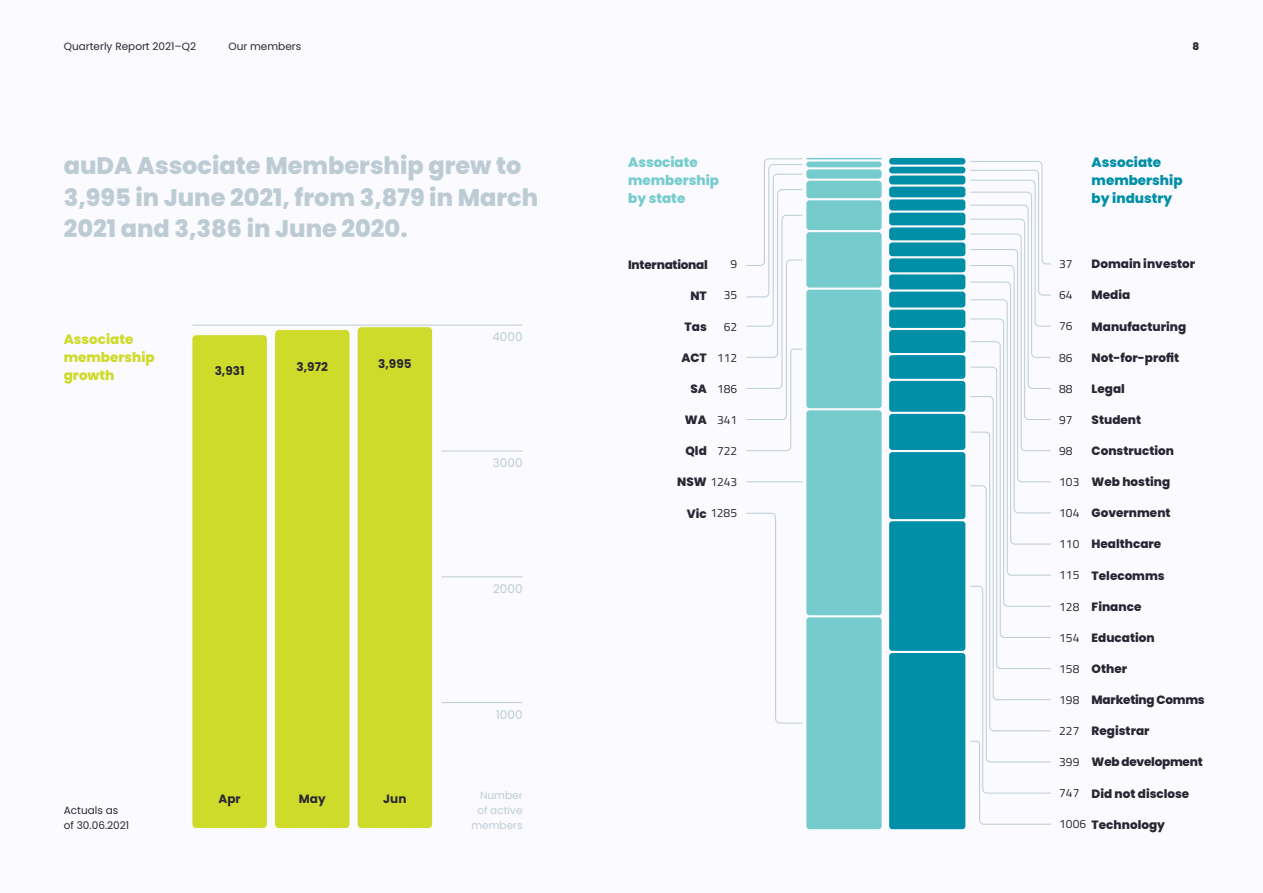
<style>
.page{position:relative;width:1263px;height:893px;background:#fafaff}
.page>*{position:absolute;margin:0;border:0;box-sizing:border-box;transform-origin:0 0}
.t1{font:800 24px/31.5px "Poppins";color:#bdccd4}
.t2{font:800 13.5px/18px "Poppins";color:#008fa6}
.t3{font:800 13.5px/18px "Poppins";color:#76cccd}
.t4{font:800 13.5px/18px "Poppins";color:#cfdb2b}
.t5{font:800 12px "Poppins";color:#292633}
.t6{font:800 12px "Poppins";letter-spacing:-.02em;color:#292633}
.t7{font:12px "Titillium Web";color:#292633}
.t8{font:700 12px "Poppins";color:#292633}
.t9{font:12px "Poppins";color:#bdccd4}
.t10{font:10.5px/15px "Poppins";color:#292633}
.t11{font:10.5px/15px "Poppins";color:#bdccd4;text-align:right}
.t12{font:800 10.5px "Poppins";color:#292633}
.s1{font-family:"Titillium Web";font-weight:400}
.s2{font-family:"Poppins";font-weight:800}
</style>
<div class="page">
<div style="left:357px;top:327px;width:76px;height:501px;background:#cfdb2b;border-radius:4px"></div>
<div style="left:357px;top:326px;width:76px;height:503px;border:1px solid #fafaff;border-radius:4px"></div>
<div style="left:274px;top:330px;width:76px;height:498px;background:#cfdb2b;border-radius:4px"></div>
<div style="left:274px;top:329px;width:76px;height:500px;border:1px solid #fafaff;border-radius:4px"></div>
<div style="left:192px;top:335px;width:75px;height:493px;background:#cfdb2b;border-radius:4px"></div>
<div style="left:191px;top:334px;width:77px;height:495px;border:1px solid #fafaff;border-radius:4px"></div>
<hr style="left:442px;top:451px;width:81px;height:1px;background:#bdccd4">
<hr style="left:193px;top:325px;width:330px;height:1px;background:#bdccd4">
<hr style="left:442px;top:577px;width:81px;height:1px;background:#bdccd4">
<hr style="left:442px;top:702px;width:81px;height:1px;background:#bdccd4">
<hr style="left:746px;top:482px;width:56px;height:1px;background:#bdccd4">
<svg style="left:746px;top:513px;width:56px;height:210px"></svg>
<svg style="left:746px;top:158px;width:57px;height:293px"></svg>
<svg style="left:970px;top:161px;width:81px;height:664px"></svg>
<div style="left:806px;top:162px;width:76px;height:5px;background:#76cccd;border-radius:3px"></div>
<div style="left:806px;top:169px;width:76px;height:10px;background:#76cccd;border-radius:3px"></div>
<div style="left:806px;top:181px;width:76px;height:17px;background:#76cccd;border-radius:3px"></div>
<div style="left:806px;top:200px;width:76px;height:30px;background:#76cccd;border-radius:3px"></div>
<div style="left:806px;top:232px;width:76px;height:56px;background:#76cccd;border-radius:3px"></div>
<div style="left:806px;top:290px;width:76px;height:118px;background:#76cccd;border-radius:3px"></div>
<div style="left:806px;top:410px;width:76px;height:205px;background:#76cccd;border-radius:3px"></div>
<div style="left:806px;top:617px;width:76px;height:212px;background:#76cccd;border-radius:3px"></div>
<hr style="left:806px;top:158px;width:76px;height:1px;background:#76cccd">
<div style="left:889px;top:158px;width:76px;height:7px;background:#008fa6;border-radius:3px"></div>
<div style="left:889px;top:167px;width:76px;height:6px;background:#008fa6;border-radius:3px"></div>
<div style="left:889px;top:176px;width:76px;height:8px;background:#008fa6;border-radius:3px"></div>
<div style="left:889px;top:187px;width:76px;height:10px;background:#008fa6;border-radius:3px"></div>
<div style="left:889px;top:199px;width:76px;height:12px;background:#008fa6;border-radius:3px"></div>
<div style="left:889px;top:213px;width:76px;height:12px;background:#008fa6;border-radius:3px"></div>
<div style="left:889px;top:227px;width:76px;height:13px;background:#008fa6;border-radius:3px"></div>
<div style="left:889px;top:242px;width:76px;height:14px;background:#008fa6;border-radius:3px"></div>
<div style="left:889px;top:258px;width:76px;height:14px;background:#008fa6;border-radius:3px"></div>
<div style="left:889px;top:274px;width:76px;height:15px;background:#008fa6;border-radius:3px"></div>
<div style="left:889px;top:292px;width:76px;height:15px;background:#008fa6;border-radius:3px"></div>
<div style="left:889px;top:310px;width:76px;height:18px;background:#008fa6;border-radius:3px"></div>
<div style="left:889px;top:330px;width:76px;height:23px;background:#008fa6;border-radius:3px"></div>
<div style="left:889px;top:355px;width:76px;height:24px;background:#008fa6;border-radius:3px"></div>
<div style="left:889px;top:381px;width:76px;height:31px;background:#008fa6;border-radius:3px"></div>
<div style="left:889px;top:414px;width:76px;height:36px;background:#008fa6;border-radius:3px"></div>
<div style="left:889px;top:452px;width:76px;height:67px;background:#008fa6;border-radius:3px"></div>
<div style="left:889px;top:521px;width:76px;height:130px;background:#008fa6;border-radius:3px"></div>
<div style="left:889px;top:653px;width:76px;height:176px;background:#008fa6;border-radius:3px"></div>
<p class="t10" style="left:64px;top:39px;width:134px">Quarterly Report 2021–Q2</p>
<p class="t10" style="left:228px;top:39px;width:74px">Our members</p>
<p class="t12" style="left:1192px;top:40px;width:8px">8</p>
<h1 class="t1" style="left:64px;top:150px;width:476px">auDA Associate Membership grew to<br>3,995 in June 2021, from 3,879 in March<br>2021 and 3,386 in June 2020.</h1>
<p class="t4" style="left:64px;top:330px;width:92px">Associate membership growth</p>
<p class="t10" style="left:64px;top:803px;width:67px">Actuals as of 30.06.2021</p>
<p class="t8" style="left:215px;top:364px;width:31px">3,931</p>
<p class="t8" style="left:297px;top:360px;width:33px">3,972</p>
<p class="t8" style="left:378px;top:357px;width:35px">3,995</p>
<p class="t9" style="left:492px;top:330px;width:32px">4000</p>
<p class="t9" style="left:493px;top:456px;width:31px">3000</p>
<p class="t9" style="left:493px;top:582px;width:31px">2000</p>
<p class="t9" style="left:496px;top:708px;width:28px">1000</p>
<p class="t8" style="left:219px;top:791px;width:24px">Apr</p>
<p class="t8" style="left:299px;top:791px;width:28px">May</p>
<p class="t8" style="left:383px;top:791px;width:25px">Jun</p>
<p class="t11" style="left:471px;top:788px;width:53px">Number of active members</p>
<p class="t3" style="left:628px;top:153px;width:92px">Associate membership by state</p>
<p class="t6" style="left:628px;top:257px;width:81px">International</p>
<p class="t7" style="left:730px;top:255px;width:8px">9</p>
<p class="t5" style="left:690px;top:288px;width:18px">NT</p>
<p class="t7" style="left:724px;top:286px;width:15px">35</p>
<p class="t5" style="left:685px;top:320px;width:24px">Tas</p>
<p class="t7" style="left:724px;top:318px;width:15px">62</p>
<p class="t5" style="left:681px;top:351px;width:57px">ACT <span class="s1">112</span></p>
<p class="t7" style="left:690px;top:380px;width:48px"><span class="s2">SA</span> 186</p>
<p class="t7" style="left:685px;top:411px;width:54px"><span class="s2">WA</span> 341</p>
<p class="t5" style="left:685px;top:444px;width:53px">Qld <span class="s1">722</span></p>
<p class="t7" style="left:677px;top:473px;width:61px"><span class="s2">NSW</span> 1243</p>
<p class="t7" style="left:687px;top:504px;width:52px"><span class="s2">Vic</span> 1285</p>
<p class="t2" style="left:1092px;top:153px;width:92px">Associate membership by industry</p>
<p class="t7" style="left:1059px;top:255px;width:15px">37</p>
<p class="t5" style="left:1092px;top:257px;width:105px">Domain investor</p>
<p class="t7" style="left:1059px;top:286px;width:15px">64</p>
<p class="t5" style="left:1092px;top:288px;width:40px">Media</p>
<p class="t7" style="left:1059px;top:317px;width:15px">76</p>
<p class="t5" style="left:1092px;top:319px;width:96px">Manufacturing</p>
<p class="t7" style="left:1059px;top:349px;width:15px">86</p>
<p class="t5" style="left:1092px;top:351px;width:89px">Not-for-profit</p>
<p class="t7" style="left:1059px;top:380px;width:15px">88</p>
<p class="t5" style="left:1092px;top:382px;width:35px">Legal</p>
<p class="t7" style="left:1059px;top:411px;width:15px">97</p>
<p class="t7" style="left:1059px;top:442px;width:15px">98</p>
<p class="t5" style="left:1092px;top:413px;width:51px">Student</p>
<p class="t5" style="left:1092px;top:444px;width:84px">Construction</p>
<p class="t5" style="left:1059px;top:475px;width:112px"><span class="s1">103</span> Web hosting</p>
<p class="t5" style="left:1059px;top:506px;width:113px"><span class="s1">104</span> Government</p>
<p class="t5" style="left:1059px;top:537px;width:104px"><span class="s1">110</span> Healthcare</p>
<p class="t5" style="left:1059px;top:568px;width:107px"><span class="s1">115</span> Telecomms</p>
<p class="t5" style="left:1059px;top:600px;width:84px"><span class="s1">128</span> Finance</p>
<p class="t5" style="left:1092px;top:631px;width:65px">Education</p>
<p class="t7" style="left:1059px;top:629px;width:22px">154</p>
<p class="t5" style="left:1059px;top:662px;width:69px"><span class="s1">158</span> Other</p>
<p class="t6" style="left:1059px;top:693px;width:147px"><span class="s1">198</span> Marketing Comms</p>
<p class="t5" style="left:1059px;top:724px;width:92px"><span class="s1">227</span> Registrar</p>
<p class="t6" style="left:1059px;top:755px;width:145px"><span class="s1">399</span> Web development</p>
<p class="t5" style="left:1059px;top:786px;width:132px"><span class="s1">747</span> Did not disclose</p>
<p class="t5" style="left:1059px;top:817px;width:107px"><span class="s1">1006</span> Technology</p>
</div>
